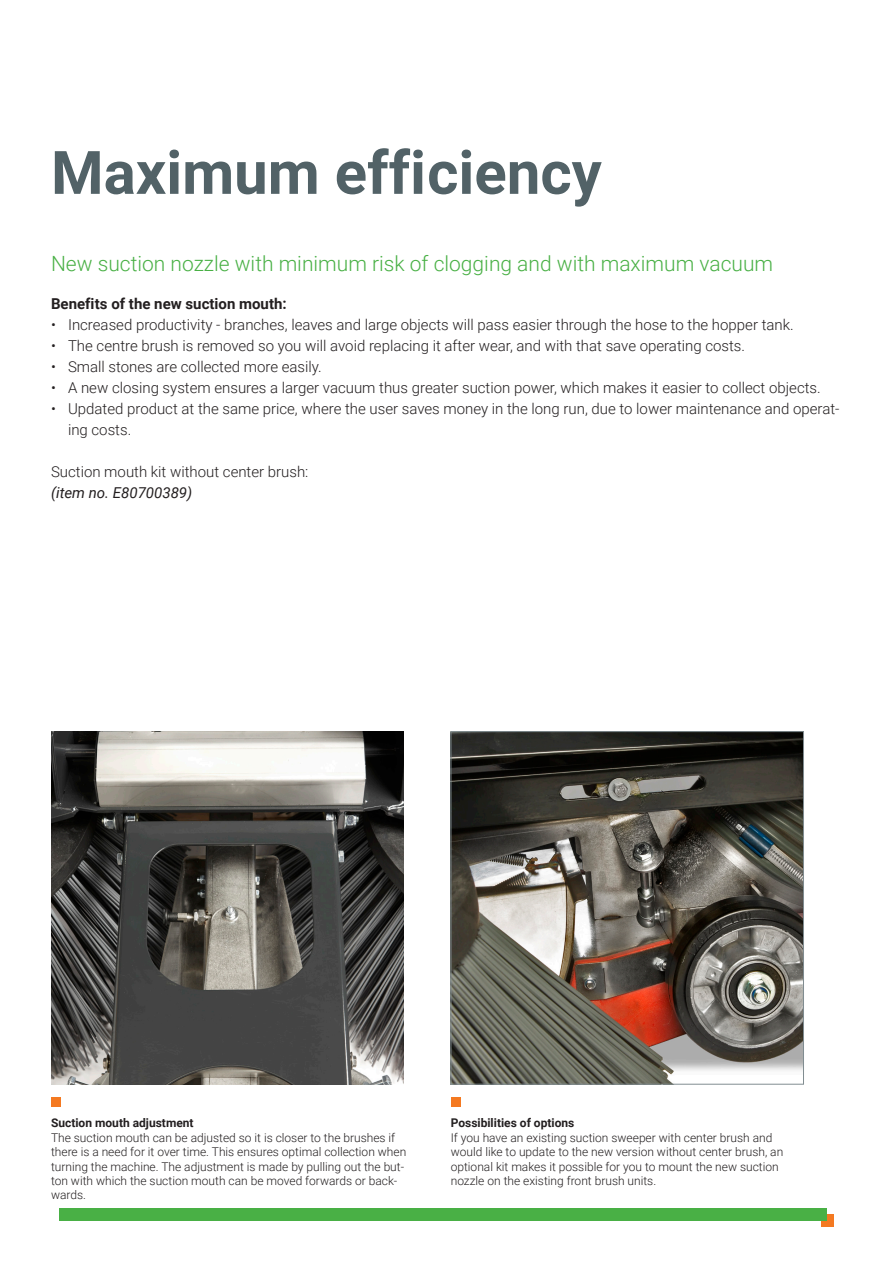
<style>
.page{position:relative;width:893px;height:1263px;background:#fff}
.page>*{position:absolute;margin:0;border:0;box-sizing:border-box;transform-origin:0 0}
.t1{font:700 60px "Roboto";color:#526267}
.t2{font:300 21px "Roboto";color:#49b045}
.t3{font:300 15px/21px "Roboto";color:#231f20}
.t4{font:700 15px "Roboto";color:#231f20}
.t5{font:italic 15px "Roboto";color:#231f20}
.t6{font:300 12px/14.4px "Roboto";color:#231f20}
.t7{font:700 12px "Roboto";color:#231f20}
</style>
<div class="page">
<div style="left:821px;top:1214px;width:12px;height:13px;background:#f47921"></div>
<div style="left:60px;top:1208px;width:767px;height:12px;background:#49b045"></div>
<img style="left:453px;top:733px;width:349px;height:349px">
<div style="left:451px;top:731px;width:353px;height:353px;border:1px solid #818d91"></div>
<img style="left:51px;top:731px;width:353px;height:353px">
<div style="left:451px;top:1097px;width:10px;height:10px;background:#f47921"></div>
<div style="left:51px;top:1097px;width:10px;height:10px;background:#f47921"></div>
<h1 class="t1" style="left:51px;top:130px;width:552px">Maximum efficiency</h1>
<h2 class="t2" style="left:51px;top:249px;width:724px">New suction nozzle with minimum risk of clogging and with maximum vacuum</h2>
<p class="t4" style="left:51px;top:293px;width:237px">Benefits of the new suction mouth:</p>
<p class="t3" style="left:51px;top:314px;width:744px">• Increased productivity - branches, leaves and large objects will pass easier through the hose to the hopper tank.</p>
<p class="t3" style="left:51px;top:335px;width:696px">• The centre brush is removed so you will avoid replacing it after wear, and with that save operating costs.</p>
<p class="t3" style="left:51px;top:356px;width:272px">• Small stones are collected more easily.</p>
<p class="t3" style="left:51px;top:377px;width:771px">• A new closing system ensures a larger vacuum thus greater suction power, which makes it easier to collect objects.</p>
<p class="t3" style="left:68px;top:398px;width:773px;text-indent:-17px">• Updated product at the same price, where the user saves money in the long run, due to lower maintenance and operat&shy;ing costs.</p>
<p class="t3" style="left:51px;top:461px;width:259px">Suction mouth kit without center brush:</p>
<p class="t5" style="left:51px;top:482px;width:143px">(item no. E80700389)</p>
<p class="t7" style="left:51px;top:1115px;width:144px">Suction mouth adjustment</p>
<p class="t6" style="left:51px;top:1130px;width:357px">The suction mouth can be adjusted so it is closer to the brushes if there is a need for it over time. This ensures optimal collection when turning the machine. The adjustment is made by pulling out the but&shy;ton with which the suction mouth can be moved forwards or back&shy;wards.</p>
<p class="t7" style="left:451px;top:1115px;width:125px">Possibilities of options</p>
<p class="t6" style="left:451px;top:1130px;width:334px">If you have an existing suction sweeper with center brush and would like to update to the new version without center brush, an optional kit makes it possible for you to mount the new suction nozzle on the existing front brush units.</p>
</div>
